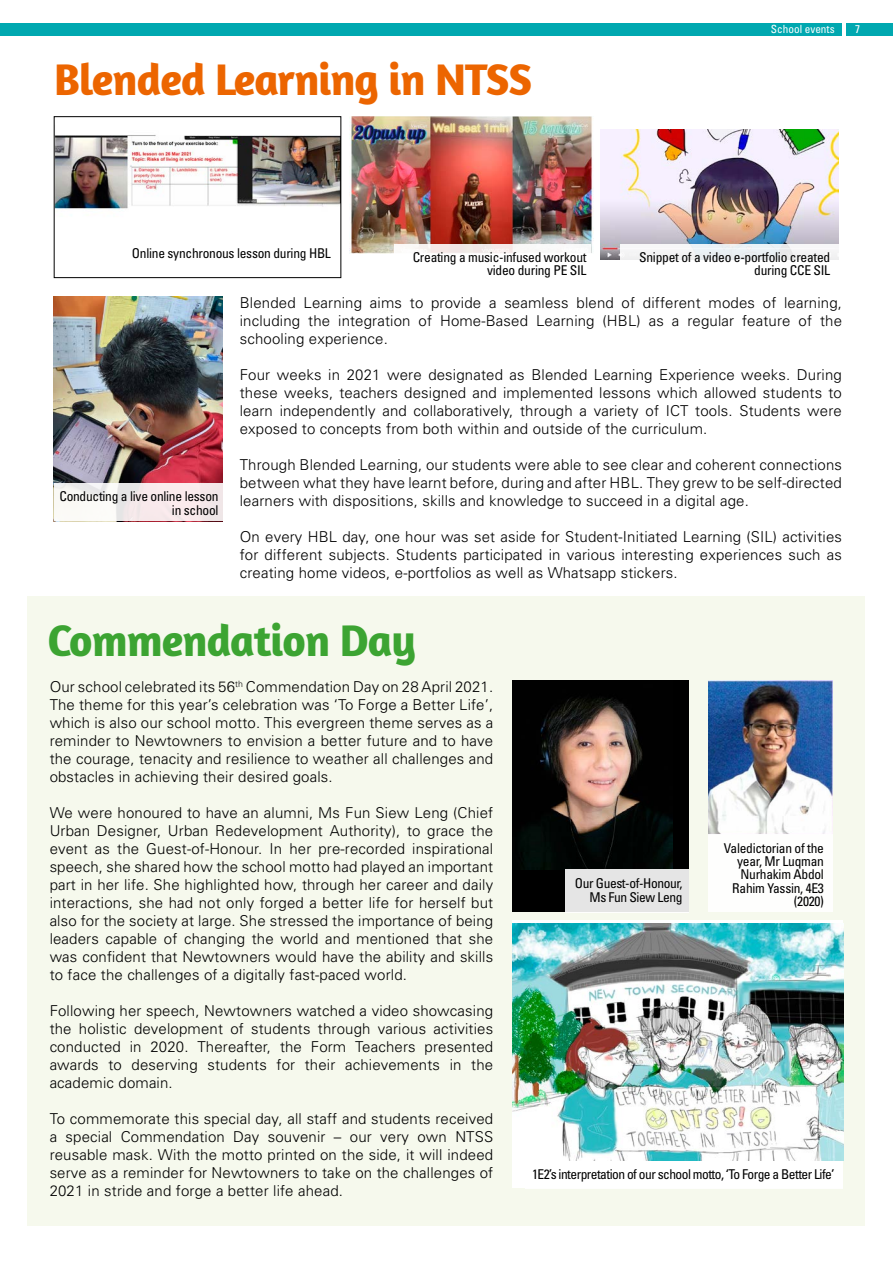
<style>
.page{position:relative;width:893px;height:1263px;background:#fff}
.page>*{position:absolute;margin:0;border:0;box-sizing:border-box;transform-origin:0 0}
.t1{font:700 45px "Amaranth";letter-spacing:-.02em;color:#ec6500}
.t2{font:700 45px "Amaranth";letter-spacing:-.02em;color:#3ca432}
.t3{font:300 15px/18px "Univers";letter-spacing:.01em;color:#000;text-align:justify}
.t4{font:condensed 13.5px/13.4px "Univers";letter-spacing:-.02em;color:#000;text-align:right}
.t5{font:condensed 13.5px "Univers";letter-spacing:-.04em;color:#000}
.t6{font:condensed 11.25px "Univers";color:#fff}
</style>
<div class="page">
<div style="left:0;top:23px;width:842px;height:13px;background:#00a8b0"></div>
<div style="left:846px;top:23px;width:47px;height:13px;background:#00a8b0"></div>
<div style="left:28px;top:596px;width:837px;height:630px;background:#f6f9ed"></div>
<img style="left:601px;top:130px;width:238px;height:130px">
<img style="left:350px;top:117px;width:243px;height:136px">
<img style="left:54px;top:297px;width:169px;height:187px">
<img style="left:56px;top:135px;width:283px;height:75px">
<div style="left:54px;top:116px;width:287px;height:162px;border:1px solid #000"></div>
<svg style="left:54px;top:484px;width:169px;height:37px;fill:#f9eaec"></svg>
<svg style="left:621px;top:244px;width:218px;height:16px;fill:#f0f2f4"></svg>
<div style="left:394px;top:244px;width:197px;height:38px;background:#fff"></div>
<div style="left:512px;top:680px;width:177px;height:232px;background:#000"></div>
<img style="left:520px;top:698px;width:152px;height:171px">
<div style="left:566px;top:869px;width:123px;height:43px;background:#e5e5e5"></div>
<img style="left:708px;top:680px;width:125px;height:154px">
<div style="left:512px;top:920px;width:331px;height:268px;background:#fff"></div>
<img style="left:512px;top:924px;width:331px;height:236px">
<div style="left:708px;top:834px;width:125px;height:78px;background:#fff"></div>
<h1 class="t1" style="left:54px;top:51px;width:480px">Blended Learning in NTSS</h1>
<p class="t6" style="left:771px;top:22px;width:65px">School events</p>
<p class="t6" style="left:855px;top:22px;width:6px">7</p>
<p class="t4" style="left:132px;top:247px;width:200px">Online synchronous lesson during HBL</p>
<p class="t4" style="left:413px;top:250px;width:175px">Creating a music-infused workout video during PE SIL</p>
<p class="t4" style="left:639px;top:250px;width:192px">Snippet of a video e-portfolio created during CCE SIL</p>
<p class="t4" style="left:59px;top:490px;width:161px">Conducting a live online lesson in school</p>
<p class="t3" style="left:240px;top:294px;width:604px">Blended Learning aims to provide a seamless blend of different modes of learning, including the integration of Home-Based Learning (HBL) as a regular feature of the schooling experience.</p>
<p class="t3" style="left:240px;top:366px;width:604px">Four weeks in 2021 were designated as Blended Learning Experience weeks. During these weeks, teachers designed and implemented lessons which allowed students to learn independently and collaboratively, through a variety of ICT tools. Students were exposed to concepts from both within and outside of the curriculum.</p>
<p class="t3" style="left:240px;top:456px;width:604px">Through Blended Learning, our students were able to see clear and coherent connections between what they have learnt before, during and after HBL. They grew to be self-directed learners with dispositions, skills and knowledge to succeed in a digital age.</p>
<p class="t3" style="left:240px;top:528px;width:604px">On every HBL day, one hour was set aside for Student-Initiated Learning (SIL) activities for different subjects. Students participated in various interesting experiences such as creating home videos, e-portfolios as well as Whatsapp stickers.</p>
<h1 class="t2" style="left:48px;top:612px;width:370px">Commendation Day</h1>
<p class="t3" style="left:50px;top:677px;width:445px">Our school celebrated its 56<sup>th</sup> Commendation Day on 28 April 2021.<br>The theme for this year’s celebration was ‘To Forge a Better Life’, which is also our school motto. This evergreen theme serves as a reminder to Newtowners to envision a better future and to have the courage, tenacity and resilience to weather all challenges and obstacles in achieving their desired goals.</p>
<p class="t3" style="left:50px;top:803px;width:445px">We were honoured to have an alumni, Ms Fun Siew Leng (Chief Urban Designer, Urban Redevelopment Authority), to grace the event as the Guest-of-Honour. In her pre-recorded inspirational speech, she shared how the school motto had played an important part in her life. She highlighted how, through her career and daily interactions, she had not only forged a better life for herself but also for the society at large. She stressed the importance of being leaders capable of changing the world and mentioned that she was confident that Newtowners would have the ability and skills to face the challenges of a digitally fast-paced world.</p>
<p class="t3" style="left:50px;top:1001px;width:445px">Following her speech, Newtowners watched a video showcasing the holistic development of students through various activities conducted in 2020. Thereafter, the Form Teachers presented awards to deserving students for their achievements in the academic domain.</p>
<p class="t3" style="left:50px;top:1109px;width:445px">To commemorate this special day, all staff and students received a special Commendation Day souvenir – our very own NTSS reusable mask. With the motto printed on the side, it will indeed serve as a reminder for Newtowners to take on the challenges of 2021 in stride and forge a better life ahead.</p>
<p class="t4" style="left:575px;top:877px;width:109px">Our Guest-of-Honour,<br>Ms Fun Siew Leng</p>
<p class="t4" style="left:724px;top:841px;width:102px">Valedictorian of the year, Mr Luqman<br>Nurhakim Abdol<br>Rahim Yassin, 4E3 (2020)</p>
<p class="t5" style="left:532px;top:1166px;width:304px">1E2’s interpretation of our school motto, ‘To Forge a Better Life’</p>
</div>
